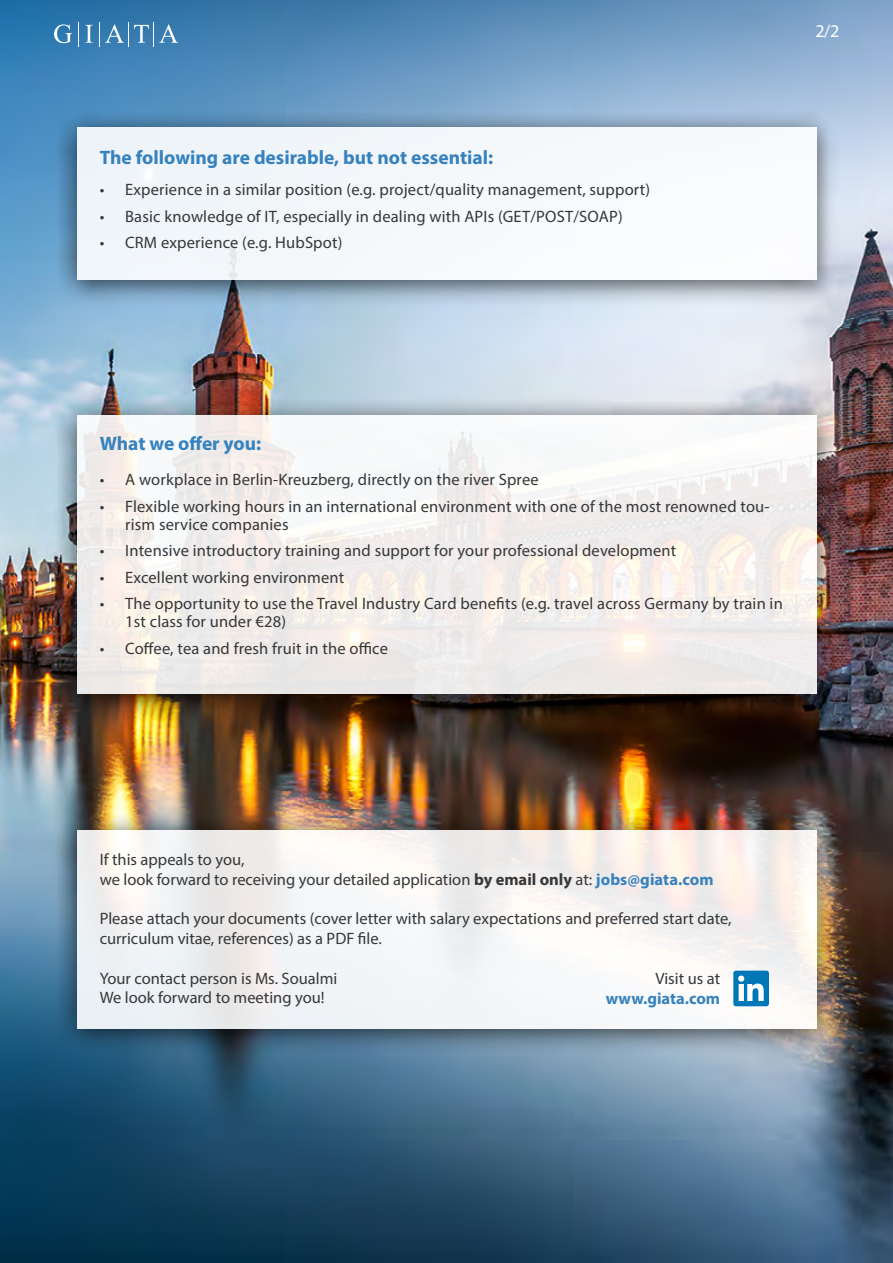
<style>
.page{position:relative;width:893px;height:1263px;background:#fff}
.page>*{position:absolute;margin:0;border:0;box-sizing:border-box;transform-origin:0 0}
.Überschrift{font:700 19.5px "Myriad Pro";color:#3582be}
.t1{font:18px "Myriad Pro";color:#fff}
.Liste{font:16.5px/18px "Myriad Pro";letter-spacing:.01em;color:#363739}
.paragraph{font:16.5px/19.8px "Myriad Pro";color:#363739}
.paragraph-2{font:700 16.5px "Myriad Pro";color:#3582be}
.s1{font-weight:700}
.s2{font-weight:700;color:#3582be}
</style>
<div class="page">
<img style="left:0;top:0;width:893px;height:1263px">
<svg style="left:54px;top:24px;width:18px;height:19px"></svg>
<svg style="left:78px;top:22px;width:1px;height:25px"></svg>
<svg style="left:85px;top:25px;width:8px;height:18px"></svg>
<svg style="left:99px;top:22px;width:79px;height:25px;background:#558fbb"></svg>
<div style="left:53px;top:108px;width:786px;height:199px;background:#000;opacity:.75"></div>
<div style="left:77px;top:128px;width:739px;height:152px;background:#f5f8fb"></div>
<div style="left:53px;top:396px;width:786px;height:325px;background:#000;opacity:.75"></div>
<div style="left:77px;top:416px;width:739px;height:278px;background:linear-gradient(to bottom,#f8f7f6,#eee9e5)"></div>
<div style="left:53px;top:811px;width:786px;height:246px;background:#000;opacity:.75"></div>
<div style="left:77px;top:830px;width:739px;height:199px;background:linear-gradient(to right,#eef1f2,#f9f4f2)"></div>
<div style="left:733px;top:971px;width:36px;height:35px;background:#0078b8;border-radius:3px"></div>
<svg style="left:738px;top:975px;width:26px;height:26px"></svg>
<h2 class="Überschrift" style="left:100px;top:145px;width:395px">The following are desirable, but not essential:</h2>
<p class="Liste" style="left:100px;top:181px;width:552px">• Experience in a similar position (e.g. project/quality management, support)</p>
<p class="Liste" style="left:100px;top:207px;width:524px">• Basic knowledge of IT, especially in dealing with APIs (GET/POST/SOAP)</p>
<p class="Liste" style="left:100px;top:234px;width:244px">• CRM experience (e.g. HubSpot)</p>
<p class="t1" style="left:815px;top:20px;width:25px">2/2</p>
<h2 class="Überschrift" style="left:100px;top:431px;width:163px">What we offer you:</h2>
<p class="Liste" style="left:100px;top:470px;width:440px">• A workplace in Berlin-Kreuzberg, directly on the river Spree</p>
<p class="Liste" style="left:125px;top:497px;width:646px;text-indent:-26px">• Flexible working hours in an international environment with one of the most renowned tou&shy;rism service companies</p>
<p class="Liste" style="left:100px;top:541px;width:578px">• Intensive introductory training and support for your professional development</p>
<p class="Liste" style="left:100px;top:568px;width:246px">• Excellent working environment</p>
<p class="Liste" style="left:125px;top:594px;width:659px;text-indent:-26px">• The opportunity to use the Travel Industry Card benefits (e.g. travel across Germany by train in<br>1st class for under €28)</p>
<p class="Liste" style="left:100px;top:639px;width:290px">• Coffee, tea and fresh fruit in the office</p>
<p class="paragraph" style="left:100px;top:849px;width:146px">If this appeals to you,</p>
<p class="paragraph" style="left:100px;top:869px;width:616px">we look forward to receiving your detailed application <span class="s1">by email only</span> at: <span class="s2">jobs@giata.com</span></p>
<p class="paragraph" style="left:100px;top:908px;width:633px">Please attach your documents (cover letter with salary expectations and preferred start date, curriculum vitae, references) as a PDF file.</p>
<p class="paragraph" style="left:100px;top:968px;width:239px">Your contact person is Ms. Soualmi</p>
<p class="paragraph" style="left:100px;top:988px;width:226px">We look forward to meeting you!</p>
<p class="paragraph" style="left:655px;top:968px;width:66px">Visit us at</p>
<p class="paragraph-2" style="left:606px;top:987px;width:116px">www.giata.com</p>
</div>
